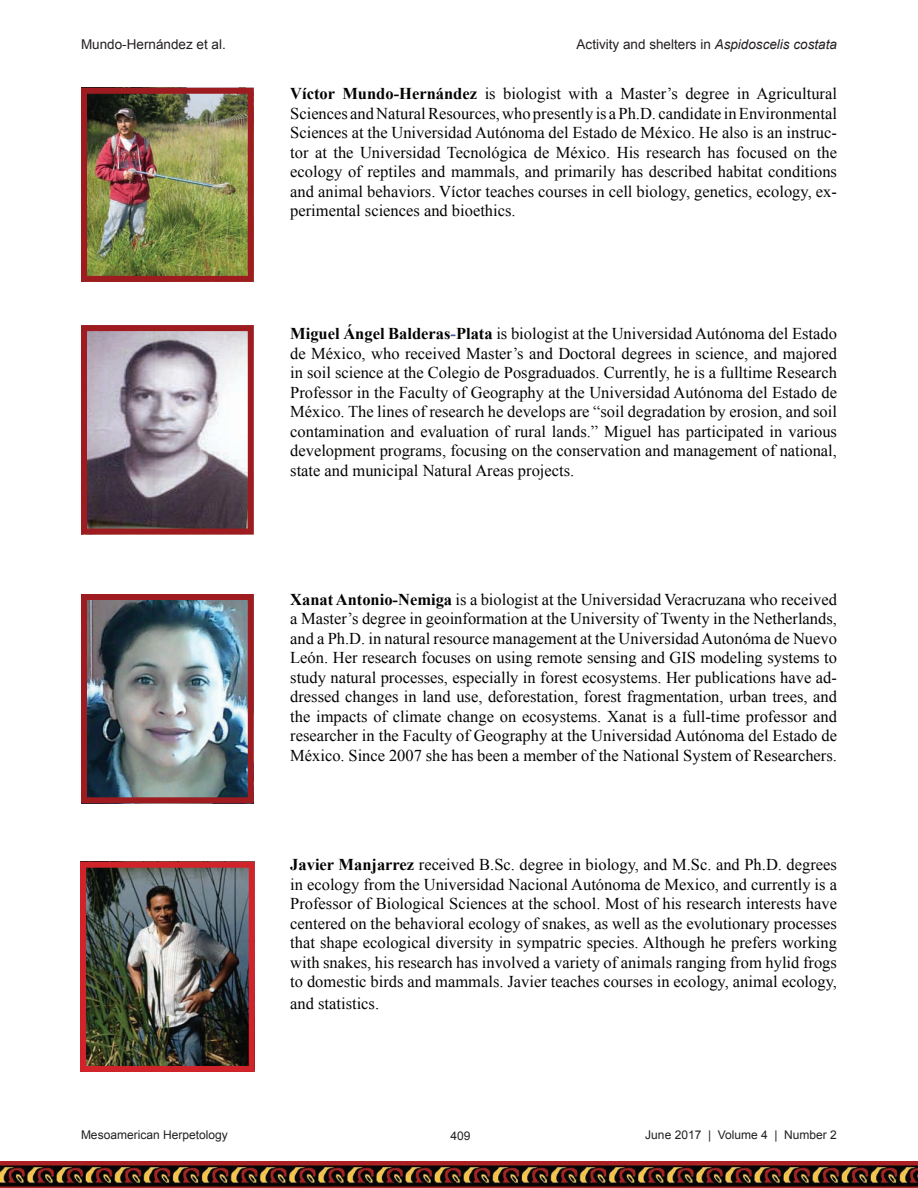
<style>
.page{position:relative;width:918px;height:1188px;background:#fff}
.page>*{position:absolute;margin:0;border:0;box-sizing:border-box;transform-origin:0 0}
.t1{font:16.5px/19.5px "Times New Roman";color:#040503;text-align:justify}
.t2{font:13.5px "Arial";color:#231f20}
.t3{font:12px "Arial";color:#231f20}
.s1{font-style:italic}
.s2{font-weight:700}
.s3{font-weight:700;color:#3853a3}
</style>
<div class="page">
<img style="left:0;top:1162px;width:918px;height:26px">
<img style="left:88px;top:601px;width:159px;height:195px">
<div style="left:81px;top:594px;width:173px;height:209px;border:6px solid #9e1c1f"></div>
<img style="left:87px;top:869px;width:161px;height:196px">
<div style="left:80px;top:862px;width:175px;height:210px;border:6px solid #d1232a"></div>
<img style="left:88px;top:95px;width:159px;height:180px">
<div style="left:81px;top:88px;width:173px;height:194px;border:6px solid #9e1c1f"></div>
<img style="left:88px;top:332px;width:159px;height:196px">
<div style="left:81px;top:325px;width:173px;height:210px;border:6px solid #9e1c1f"></div>
<p class="t2" style="left:81px;top:36px;width:146px">Mundo-Hernández et al.</p>
<p class="t2" style="left:577px;top:36px;width:262px">Activity and shelters in <span class="s1">Aspidoscelis costata</span></p>
<p class="t1" style="left:290px;top:84px;width:548px"><span class="s2">Víctor Mundo-Hernández</span> is biologist with a Master’s degree in Agricultural Sciences and Natural Resources, who presently is a Ph.D. candidate in Environmental Sciences at the Universidad Autónoma del Estado de México. He also is an instruc&shy;tor at the Universidad Tecnológica de México. His research has focused on the ecology of reptiles and mammals, and primarily has described habitat conditions and animal behaviors. Víctor teaches courses in cell biology, genetics, ecology, ex&shy;perimental sciences and bioethics.</p>
<p class="t1" style="left:290px;top:324px;width:548px"><span class="s2">Miguel Ángel Balderas</span><span class="s3">-</span><span class="s2">Plata</span> is biologist at the Universidad Autónoma del Estado de México, who received Master’s and Doctoral degrees in science, and majored in soil science at the Colegio de Posgraduados. Currently, he is a fulltime Research Professor in the Faculty of Geography at the Universidad Autónoma del Estado de México. The lines of research he develops are “soil degradation by erosion, and soil contamination and evaluation of rural lands.” Miguel has participated in various development programs, focusing on the conservation and management of national, state and municipal Natural Areas projects.</p>
<p class="t1" style="left:290px;top:589px;width:548px"><span class="s2">Xanat Antonio-Nemiga</span> is a biologist at the Universidad Veracruzana who received a Master’s degree in geoinformation at the University of Twenty in the Netherlands, and a Ph.D. in natural resource management at the Universidad Autonóma de Nuevo León. Her research focuses on using remote sensing and GIS modeling systems to study natural processes, especially in forest ecosystems. Her publications have ad&shy;dressed changes in land use, deforestation, forest fragmentation, urban trees, and the impacts of climate change on ecosystems. Xanat is a full-time professor and researcher in the Faculty of Geography at the Universidad Autónoma del Estado de México. Since 2007 she has been a member of the National System of Researchers.</p>
<p class="t1" style="left:290px;top:855px;width:548px"><span class="s2">Javier Manjarrez</span> received B.Sc. degree in biology, and M.Sc. and Ph.D. degrees in ecology from the Universidad Nacional Autónoma de Mexico, and currently is a Professor of Biological Sciences at the school. Most of his research interests have centered on the behavioral ecology of snakes, as well as the evolutionary processes that shape ecological diversity in sympatric species. Although he prefers working with snakes, his research has involved a variety of animals ranging from hylid frogs to domestic birds and mammals. Javier teaches courses in ecology, animal ecology,</p>
<p class="t1" style="left:290px;top:993px;width:90px">and statistics.</p>
<p class="t3" style="left:81px;top:1127px;width:148px">Mesoamerican Herpetology</p>
<p class="t3" style="left:450px;top:1128px;width:22px">409</p>
<p class="t3" style="left:645px;top:1127px;width:193px">June 2017 | Volume 4 | Number 2</p>
</div>
